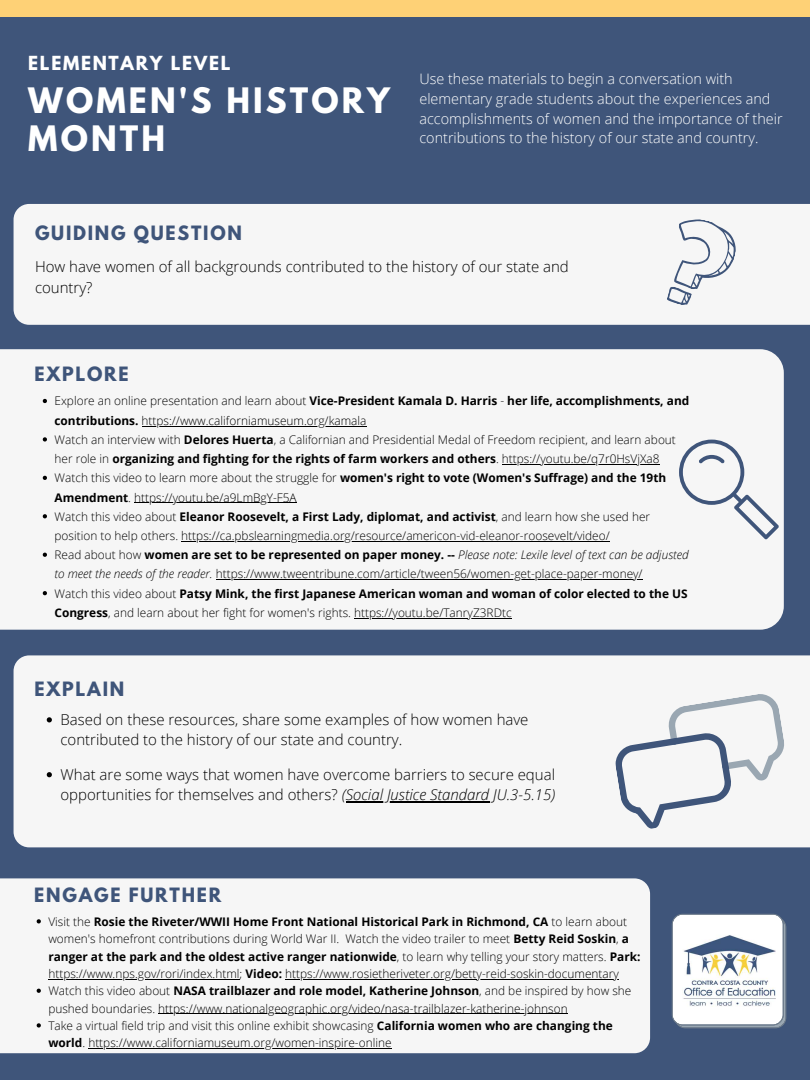
<style>
.page{position:relative;width:810px;height:1080px;background:#3f557a}
.page>*{position:absolute;margin:0;border:0;box-sizing:border-box;transform-origin:0 0}
.t1{font:700 31.06px/38.7px "League Spartan";letter-spacing:.1em;color:#fff}
.t2{font:700 17.5px "League Spartan";letter-spacing:.1em;color:#3f557a}
.t3{font:700 17.19px "League Spartan";letter-spacing:.1em;color:#fff}
.t4{font:300 15px/20.6px "Open Sans";color:#000}
.t5{font:300 14.44px/19.8px "Open Sans";color:#fff}
.t6{font:300 11.88px/19.2px "Open Sans";color:#000}
.s1{font-weight:700}
.s2{font-style:italic}
</style>
<div class="page">
<div style="left:0;top:0;width:810px;height:17px;background:#fed176"></div>
<svg style="left:672px;top:914px;width:114px;height:114px;background:#dce0e4"></svg>
<img style="left:683px;top:925px;width:92px;height:92px">
<div style="left:14px;top:204px;width:796px;height:121px;background:#f6f6f6"></div>
<svg style="left:665px;top:214px;width:76px;height:93px;background:#e1e3e8"></svg>
<div style="left:0;top:349px;width:784px;height:281px;background:#f6f6f6"></div>
<svg style="left:679px;top:440px;width:100px;height:99px;background:#dde0e5"></svg>
<div style="left:14px;top:655px;width:796px;height:192px;background:#f6f6f6"></div>
<svg style="left:613px;top:691px;width:177px;height:142px;background:#e0e3e7"></svg>
<div style="left:0;top:878px;width:650px;height:175px;background:#f6f6f6"></div>
<svg style="left:43px;top:399px;width:4px;height:4px"></svg>
<hr style="left:142px;top:426px;width:224px;height:1px;background:#000">
<svg style="left:43px;top:437px;width:4px;height:5px"></svg>
<hr style="left:502px;top:464px;width:158px;height:1px;background:#000">
<svg style="left:43px;top:476px;width:4px;height:4px"></svg>
<hr style="left:134px;top:502px;width:163px;height:1px;background:#000">
<svg style="left:43px;top:514px;width:4px;height:4px"></svg>
<hr style="left:181px;top:541px;width:429px;height:1px;background:#000">
<svg style="left:43px;top:553px;width:4px;height:4px"></svg>
<hr style="left:216px;top:579px;width:427px;height:1px;background:#000">
<svg style="left:43px;top:591px;width:4px;height:4px"></svg>
<hr style="left:354px;top:618px;width:158px;height:1px;background:#000">
<svg style="left:47px;top:717px;width:5px;height:5px"></svg>
<svg style="left:47px;top:772px;width:5px;height:5px"></svg>
<hr style="left:346px;top:801px;width:143px;height:2px;background:#000">
<svg style="left:37px;top:919px;width:4px;height:4px"></svg>
<hr style="left:48px;top:979px;width:192px;height:1px;background:#000">
<hr style="left:285px;top:979px;width:334px;height:1px;background:#000">
<svg style="left:37px;top:989px;width:4px;height:4px"></svg>
<hr style="left:158px;top:1013px;width:410px;height:1px;background:#000">
<svg style="left:37px;top:1023px;width:4px;height:5px"></svg>
<hr style="left:88px;top:1048px;width:304px;height:1px;background:#000">
<h3 class="t3" style="left:28px;top:54px;width:204px">ELEMENTARY LEVEL</h3>
<h1 class="t1" style="left:28px;top:85px;width:363px">WOMEN'S HISTORY<br>MONTH</h1>
<p class="t5" style="left:419px;top:68px;width:365px">Use these materials to begin a conversation with elementary grade students about the experiences and accomplishments of women and the importance of their contributions to the history of our state and country.</p>
<h2 class="t2" style="left:35px;top:225px;width:208px">GUIDING QUESTION</h2>
<p class="t4" style="left:35px;top:256px;width:535px">How have women of all backgrounds contributed to the history of our state and country?</p>
<h2 class="t2" style="left:35px;top:365px;width:96px">EXPLORE</h2>
<p class="t6" style="left:55px;top:391px;width:636px">Explore an online presentation and learn about <span class="s1">Vice-President Kamala D. Harris</span> - <span class="s1">her life, accomplishments, and contributions.</span> https://www.californiamuseum.org/kamala<br>Watch an interview with <span class="s1">Delores Huerta</span>, a Californian and Presidential Medal of Freedom recipient, and learn about her role in <span class="s1">organizing and fighting for the rights of farm workers and others</span>. https://youtu.be/q7r0HsVjXa8<br>Watch this video to learn more about the struggle for <span class="s1">women's right to vote (Women's Suffrage) and the 19th Amendment</span>. https://youtu.be/a9LmBgY-F5A<br>Watch this video about <span class="s1">Eleanor Roosevelt, a First Lady, diplomat, and activist</span>, and learn how she used her position to help others. https://ca.pbslearningmedia.org/resource/americon-vid-eleanor-roosevelt/video/<br>Read about how <span class="s1">women are set to be represented on paper money. --</span> <span class="s2">Please note: Lexile level of text can be adjusted to meet the needs of the reader.</span> https://www.tweentribune.com/article/tween56/women-get-place-paper-money/<br>Watch this video about <span class="s1">Patsy Mink, the first Japanese American woman and woman of color elected to the US Congress</span>, and learn about her fight for women's rights. https://youtu.be/TanryZ3RDtc</p>
<h2 class="t2" style="left:35px;top:680px;width:91px">EXPLAIN</h2>
<p class="t4" style="left:61px;top:709px;width:470px">Based on these resources, share some examples of how women have contributed to the history of our state and country.</p>
<p class="t4" style="left:61px;top:764px;width:496px">What are some ways that women have overcome barriers to secure equal opportunities for themselves and others? <span class="s2">(Social Justice Standard JU.3-5.15)</span></p>
<h2 class="t2" style="left:34px;top:887px;width:188px">ENGAGE FURTHER</h2>
<p class="t6" style="left:48px;top:913px;width:594px;line-height:17.4px">Visit the <span class="s1">Rosie the Riveter/WWII Home Front National Historical Park in Richmond, CA</span> to learn about women's homefront contributions during World War II. Watch the video trailer to meet <span class="s1">Betty Reid Soskin</span>, <span class="s1">a ranger at the park and the oldest active ranger nationwide</span>, to learn why telling your story matters. <span class="s1">Park: </span>https://www.nps.gov/rori/index.html; <span class="s1">Video:</span> https://www.rosietheriveter.org/betty-reid-soskin-documentary Watch this video about <span class="s1">NASA trailblazer and role model, Katherine Johnson</span>, and be inspired by how she pushed boundaries. https://www.nationalgeographic.org/video/nasa-trailblazer-katherine-johnson<br>Take a virtual field trip and visit this online exhibit showcasing <span class="s1">California women who are changing the world</span>. https://www.californiamuseum.org/women-inspire-online</p>
</div>
